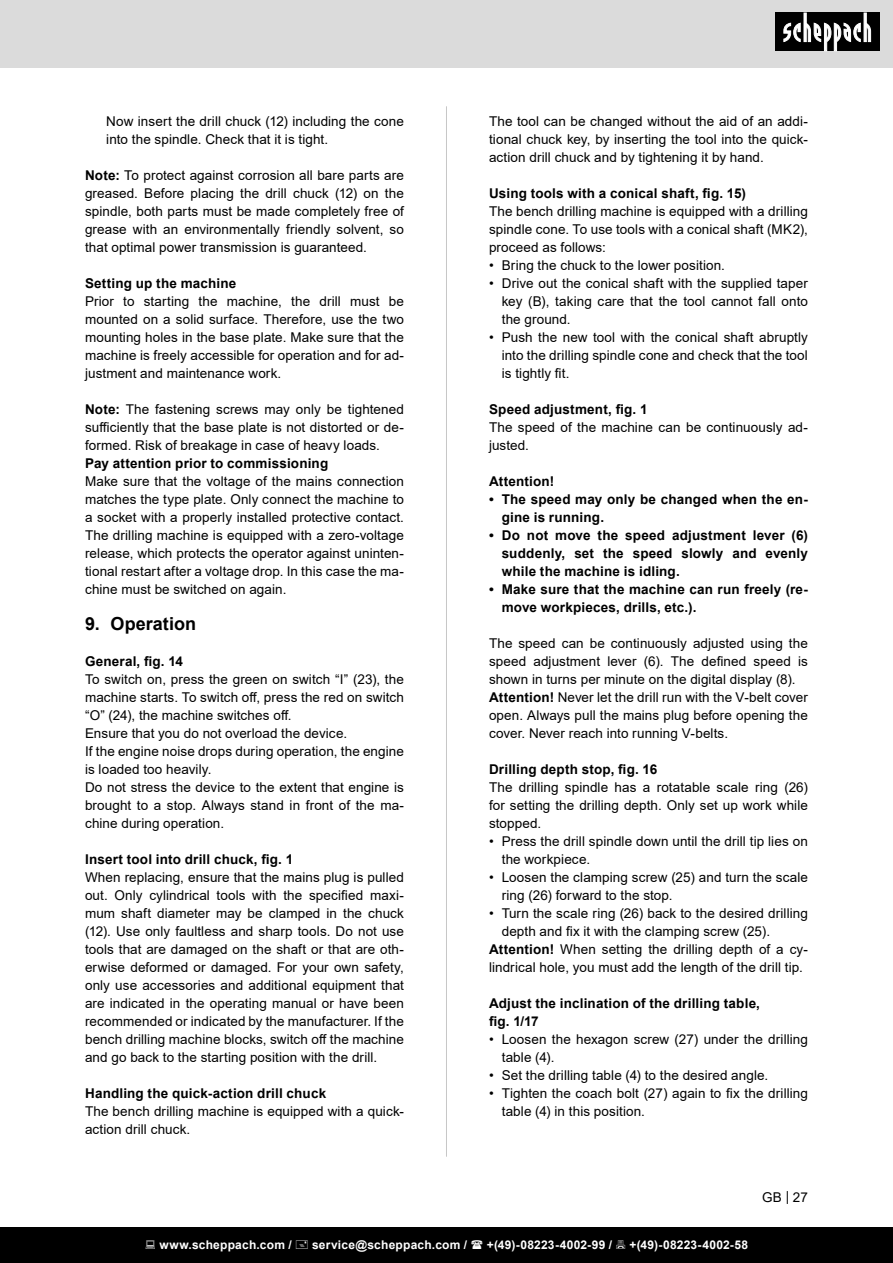
<style>
.page{position:relative;width:893px;height:1263px;background:#fff}
.page>*{position:absolute;margin:0;border:0;box-sizing:border-box;transform-origin:0 0}
.t1{font:700 18px "Arial";color:#000}
.t2{font:13.5px/18px "Arial";letter-spacing:.005em;color:#000;text-align:justify}
.t3{font:700 13.5px/18px "Arial";letter-spacing:.01em;color:#000}
.t4{font:700 12px "Arial";letter-spacing:.02em;color:#fff}
.s1{font-weight:700}
</style>
<div class="page">
<div style="left:0;top:0;width:893px;height:67px;background:#dbdbdb"></div>
<div style="left:0;top:1227px;width:893px;height:36px;background:#000"></div>
<div style="left:775px;top:13px;width:105px;height:38px;background:#000"></div>
<svg style="left:783px;top:13px;width:88px;height:38px"></svg>
<hr style="left:446px;top:106px;width:1px;height:1051px;background:#c7c7c7">
<p class="t2" style="left:106px;top:112px;width:299px">Now insert the drill chuck (12) including the cone into the spindle. Check that it is tight.</p>
<p class="t2" style="left:85px;top:166px;width:320px"><span class="s1">Note:</span> To protect against corrosion all bare parts are greased. Before placing the drill chuck (12) on the spindle, both parts must be made completely free of grease with an environmentally friendly solvent, so that optimal power transmission is guaranteed.</p>
<p class="t3" style="left:85px;top:274px;width:153px">Setting up the machine</p>
<p class="t2" style="left:85px;top:292px;width:320px">Prior to starting the machine, the drill must be mounted on a solid surface. Therefore, use the two mounting holes in the base plate. Make sure that the machine is freely accessible for operation and for ad&shy;justment and maintenance work.</p>
<p class="t2" style="left:85px;top:400px;width:320px"><span class="s1">Note:</span> The fastening screws may only be tightened sufficiently that the base plate is not distorted or de&shy;formed. Risk of breakage in case of heavy loads.</p>
<p class="t3" style="left:85px;top:454px;width:245px">Pay attention prior to commissioning</p>
<p class="t2" style="left:85px;top:472px;width:320px">Make sure that the voltage of the mains connection matches the type plate. Only connect the machine to a socket with a properly installed protective contact.<br>The drilling machine is equipped with a zero-voltage release, which protects the operator against uninten&shy;tional restart after a voltage drop. In this case the ma&shy;chine must be switched on again.</p>
<p class="t1" style="left:85px;top:611px;width:112px">9. Operation</p>
<p class="t3" style="left:85px;top:652px;width:100px">General, fig. 14</p>
<p class="t2" style="left:85px;top:670px;width:320px">To switch on, press the green on switch “I” (23), the machine starts. To switch off, press the red on switch “O” (24), the machine switches off.</p>
<p class="t2" style="left:85px;top:724px;width:264px">Ensure that you do not overload the device.</p>
<p class="t2" style="left:85px;top:742px;width:320px">If the engine noise drops during operation, the engine is loaded too heavily.</p>
<p class="t2" style="left:85px;top:778px;width:320px">Do not stress the device to the extent that engine is brought to a stop. Always stand in front of the ma&shy;chine during operation.</p>
<p class="t3" style="left:85px;top:850px;width:210px">Insert tool into drill chuck, fig. 1</p>
<p class="t2" style="left:85px;top:868px;width:320px">When replacing, ensure that the mains plug is pulled out. Only cylindrical tools with the specified maxi&shy;mum shaft diameter may be clamped in the chuck (12). Use only faultless and sharp tools. Do not use tools that are damaged on the shaft or that are oth&shy;erwise deformed or damaged. For your own safety, only use accessories and additional equipment that are indicated in the operating manual or have been recommended or indicated by the manufacturer. If the bench drilling machine blocks, switch off the machine and go back to the starting position with the drill.</p>
<p class="t3" style="left:85px;top:1084px;width:243px">Handling the quick-action drill chuck</p>
<p class="t2" style="left:85px;top:1102px;width:320px">The bench drilling machine is equipped with a quick&shy;action drill chuck.</p>
<p class="t2" style="left:489px;top:112px;width:320px">The tool can be changed without the aid of an addi&shy;tional chuck key, by inserting the tool into the quick&shy;action drill chuck and by tightening it by hand.</p>
<p class="t3" style="left:489px;top:184px;width:259px">Using tools with a conical shaft, fig. 15)</p>
<p class="t2" style="left:489px;top:202px;width:320px">The bench drilling machine is equipped with a drilling spindle cone. To use tools with a conical shaft (MK2), proceed as follows:</p>
<p class="t2" style="left:489px;top:256px;width:238px">• Bring the chuck to the lower position.</p>
<p class="t2" style="left:502px;top:274px;width:308px;text-indent:-13px">• Drive out the conical shaft with the supplied taper key (B), taking care that the tool cannot fall onto the ground.</p>
<p class="t2" style="left:502px;top:328px;width:308px;text-indent:-13px">• Push the new tool with the conical shaft abruptly into the drilling spindle cone and check that the tool is tightly fit.</p>
<p class="t3" style="left:489px;top:400px;width:160px">Speed adjustment, fig. 1</p>
<p class="t2" style="left:489px;top:418px;width:320px">The speed of the machine can be continuously ad&shy;justed.</p>
<p class="t3" style="left:489px;top:472px;width:67px">Attention!</p>
<p class="t3" style="left:502px;top:490px;width:308px;text-indent:-13px">• The speed may only be changed when the en&shy;gine is running.</p>
<p class="t3" style="left:502px;top:526px;width:308px;text-align:justify;text-indent:-13px">• Do not move the speed adjustment lever (6) suddenly, set the speed slowly and evenly while the machine is idling.</p>
<p class="t3" style="left:502px;top:580px;width:308px;text-indent:-13px">• Make sure that the machine can run freely (re&shy;move workpieces, drills, etc.).</p>
<p class="t2" style="left:489px;top:634px;width:320px">The speed can be continuously adjusted using the speed adjustment lever (6). The defined speed is shown in turns per minute on the digital display (8).</p>
<p class="t2" style="left:489px;top:688px;width:320px"><span class="s1">Attention!</span> Never let the drill run with the V-belt cover open. Always pull the mains plug before opening the cover. Never reach into running V-belts.</p>
<p class="t3" style="left:489px;top:760px;width:170px">Drilling depth stop, fig. 16</p>
<p class="t2" style="left:489px;top:778px;width:320px">The drilling spindle has a rotatable scale ring (26) for setting the drilling depth. Only set up work while stopped.</p>
<p class="t2" style="left:502px;top:832px;width:308px;text-indent:-13px">• Press the drill spindle down until the drill tip lies on the workpiece.</p>
<p class="t2" style="left:502px;top:868px;width:308px;text-indent:-13px">• Loosen the clamping screw (25) and turn the scale ring (26) forward to the stop.</p>
<p class="t2" style="left:502px;top:904px;width:308px;text-indent:-13px">• Turn the scale ring (26) back to the desired drilling depth and fix it with the clamping screw (25).</p>
<p class="t2" style="left:489px;top:940px;width:320px"><span class="s1">Attention!</span> When setting the drilling depth of a cy&shy;lindrical hole, you must add the length of the drill tip.</p>
<p class="t3" style="left:489px;top:994px;width:272px">Adjust the inclination of the drilling table,</p>
<p class="t3" style="left:489px;top:1012px;width:51px">fig. 1/17</p>
<p class="t2" style="left:502px;top:1030px;width:308px;text-indent:-13px">• Loosen the hexagon screw (27) under the drilling table (4).</p>
<p class="t2" style="left:489px;top:1066px;width:281px">• Set the drilling table (4) to the desired angle.</p>
<p class="t2" style="left:502px;top:1084px;width:308px;text-indent:-13px">• Tighten the coach bolt (27) again to fix the drilling table (4) in this position.</p>
<p class="t2" style="left:762px;top:1188px;width:47px">GB | 27</p>
<p class="t4" style="left:159px;top:1236px;width:134px">www.scheppach.com /</p>
<p class="t4" style="left:312px;top:1236px;width:157px">service@scheppach.com /</p>
<p class="t4" style="left:487px;top:1236px;width:127px">+(49)-08223-4002-99 /</p>
<p class="t4" style="left:629px;top:1236px;width:120px">+(49)-08223-4002-58</p>
</div>
